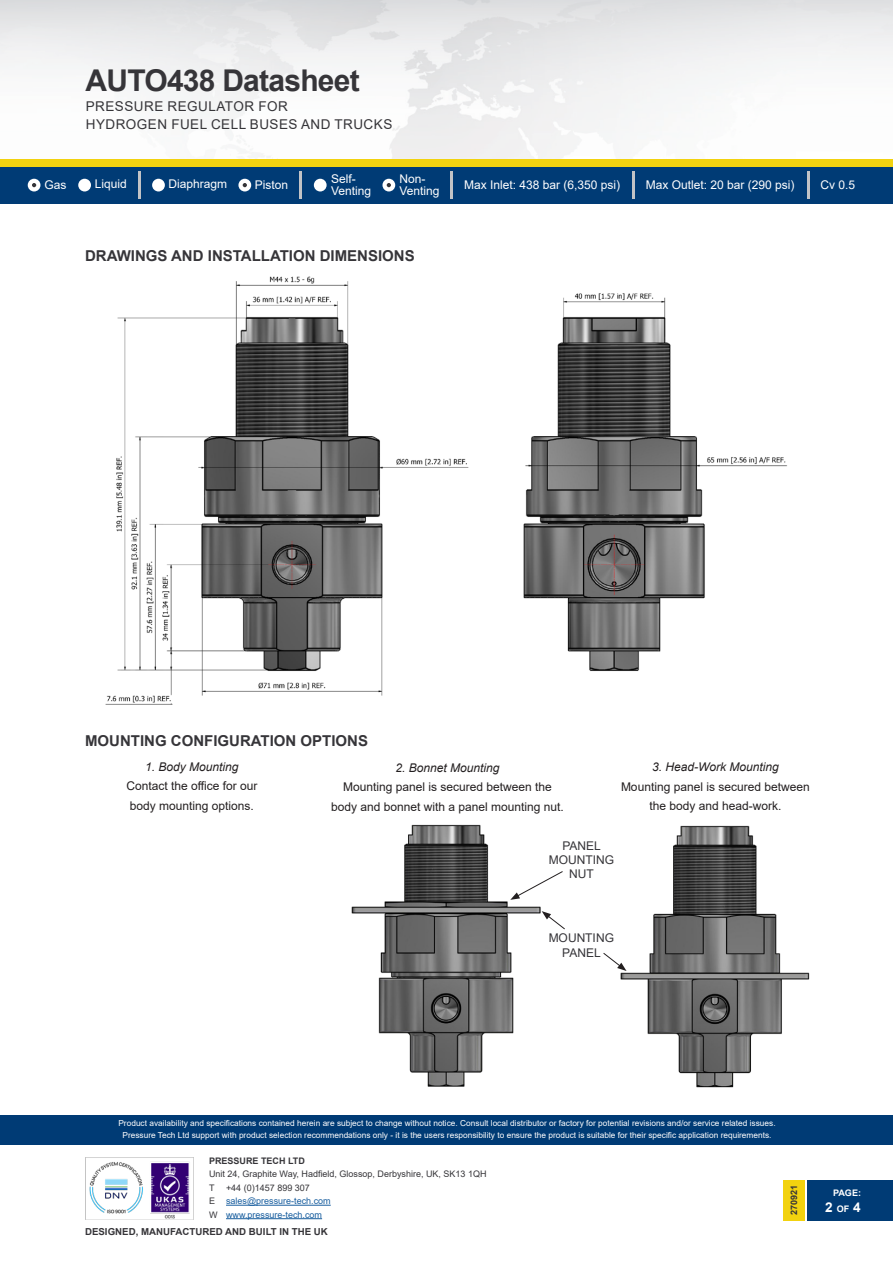
<style>
.page{position:relative;width:893px;height:1263px;background:#fff}
.page>*{position:absolute;margin:0;border:0;box-sizing:border-box;transform-origin:0 0}
.t1{font:700 30px "Arial";letter-spacing:-.025em;color:#363539}
.PT-Body_Copy{font:700 15px "Arial";color:#363539}
.t2{font:13.5px/18px "Arial";letter-spacing:.035em;color:#363539}
.t3{font:700 13.5px "Arial";color:#fff}
.PT-Body_Copy-2{font:12px/19.5px "Arial";color:#231f20}
.t4{font:12px/12px "Arial";color:#fff}
.PT-Body_Copy-3{font:italic 12px "Arial";color:#231f20}
.PT-Body_Copy-4{font:12px "Arial";color:#363539}
.t5{font:700 9.6px "Arial";color:#363539}
.t6{font:9px/13.5px "Arial";color:#175d9e}
.t7{font:9px/13.5px "Arial";color:#363539}
.t8{font:700 9px "Arial";color:#363539}
.t9{font:700 9px "Arial";color:#fff}
.t10{font:8.25px/12px "Arial";color:#fff;text-align:center}
.s1{color:#363539}
.s2{font-size:9px}
</style>
<div class="page">
<div style="left:0;top:1114px;width:893px;height:30px;background:#003b75"></div>
<div style="left:808px;top:1179px;width:85px;height:41px;background:#003b75"></div>
<div style="left:783px;top:1179px;width:21px;height:41px;background:#f2d20f"></div>
<div style="left:0;top:166px;width:893px;height:38px;background:#003b75"></div>
<div style="left:0;top:159px;width:893px;height:7px;background:#f2d20f"></div>
<div style="left:78px;top:179px;width:13px;height:12px;background:#fff;border-radius:50%"></div>
<div style="left:152px;top:179px;width:13px;height:12px;background:#fff;border-radius:50%"></div>
<div style="left:238px;top:179px;width:13px;height:12px;background:#fff;border-radius:50%"></div>
<hr style="left:451px;top:171px;width:2px;height:28px;background:#c2c3c6">
<hr style="left:632px;top:171px;width:3px;height:28px;background:#c2c3c6">
<hr style="left:807px;top:171px;width:2px;height:28px;background:#c2c3c6">
<hr style="left:138px;top:171px;width:2px;height:28px;background:#c2c3c6">
<div style="left:28px;top:179px;width:12px;height:12px;background:#fff;border-radius:50%"></div>
<svg style="left:32px;top:183px;width:4px;height:4px"></svg>
<svg style="left:243px;top:183px;width:4px;height:4px"></svg>
<div style="left:314px;top:179px;width:13px;height:12px;background:#fff;border-radius:50%"></div>
<div style="left:382px;top:179px;width:13px;height:12px;background:#fff;border-radius:50%"></div>
<hr style="left:300px;top:171px;width:2px;height:28px;background:#c2c3c6">
<svg style="left:387px;top:183px;width:4px;height:4px"></svg>
<hr style="left:226px;top:1205px;width:105px;height:1px;background:#175d9e">
<hr style="left:226px;top:1218px;width:96px;height:1px;background:#175d9e">
<img style="left:85px;top:1157px;width:109px;height:62px">
<img style="left:105px;top:276px;width:682px;height:429px">
<img style="left:351px;top:824px;width:191px;height:263px">
<img style="left:620px;top:825px;width:190px;height:263px">
<svg style="left:510px;top:871px;width:53px;height:29px"></svg>
<svg style="left:603px;top:952px;width:24px;height:19px"></svg>
<svg style="left:542px;top:911px;width:23px;height:19px"></svg>
<h1 class="t1" style="left:86px;top:59px;width:276px">AUTO438 Datasheet</h1>
<h3 class="t2" style="left:86px;top:97px;width:308px">PRESSURE REGULATOR FOR<br>HYDROGEN FUEL CELL BUSES AND TRUCKS</h3>
<h3 class="t4" style="left:331px;top:173px;width:42px">Self-<br>Venting</h3>
<h3 class="t4" style="left:399px;top:173px;width:42px">Non-<br>Venting</h3>
<h3 class="t4" style="left:44px;top:179px;width:24px">Gas</h3>
<h3 class="t4" style="left:95px;top:178px;width:34px">Liquid</h3>
<h3 class="t4" style="left:168px;top:178px;width:60px">Diaphragm</h3>
<h3 class="t4" style="left:255px;top:179px;width:35px">Piston</h3>
<h3 class="t4" style="left:464px;top:179px;width:158px">Max Inlet: 438 bar (6,350 psi)</h3>
<h3 class="t4" style="left:646px;top:179px;width:150px">Max Outlet: 20 bar (290 psi)</h3>
<h3 class="t4" style="left:821px;top:179px;width:36px">Cv 0.5</h3>
<p class="PT-Body_Copy" style="left:85px;top:245px;width:331px">DRAWINGS AND INSTALLATION DIMENSIONS</p>
<p class="PT-Body_Copy" style="left:85px;top:730px;width:285px">MOUNTING CONFIGURATION OPTIONS</p>
<p class="PT-Body_Copy-3" style="left:145px;top:759px;width:95px">1. Body Mounting</p>
<p class="PT-Body_Copy-2" style="left:126px;top:776px;width:133px">Contact the office for our body mounting options.</p>
<p class="PT-Body_Copy-3" style="left:395px;top:760px;width:106px">2. Bonnet Mounting</p>
<p class="PT-Body_Copy-2" style="left:331px;top:777px;width:234px;text-align:center">Mounting panel is secured between the body and bonnet with a panel mounting nut.</p>
<p class="PT-Body_Copy-3" style="left:652px;top:759px;width:128px">3. Head-Work Mounting</p>
<p class="PT-Body_Copy-2" style="left:621px;top:776px;width:190px">Mounting panel is secured between</p>
<p class="PT-Body_Copy-2" style="left:649px;top:796px;width:134px">the body and head-work.</p>
<p class="PT-Body_Copy-4" style="left:562px;top:837px;width:40px">PANEL</p>
<p class="PT-Body_Copy-4" style="left:549px;top:851px;width:67px">MOUNTING</p>
<p class="PT-Body_Copy-4" style="left:569px;top:866px;width:26px">NUT</p>
<p class="PT-Body_Copy-4" style="left:549px;top:930px;width:67px">MOUNTING</p>
<p class="PT-Body_Copy-4" style="left:562px;top:944px;width:40px">PANEL</p>
<p class="t10" style="left:118px;top:1117px;width:659px">Product availability and specifications contained herein are subject to change without notice. Consult local distributor or factory for potential revisions and/or service related issues.<br>Pressure Tech Ltd support with product selection recommendations only - it is the users responsibility to ensure the product is suitable for their specific application requirements.</p>
<p class="t8" style="left:209px;top:1154px;width:97px">PRESSURE TECH LTD</p>
<p class="t7" style="left:209px;top:1167px;width:279px">Unit 24, Graphite Way, Hadfield, Glossop, Derbyshire, UK, SK13 1QH<br>T</p>
<p class="t6" style="left:209px;top:1181px;width:123px;text-indent:17px"><span class="s1">+44 (0)1457 899 307<br>E</span> sales@pressure-tech.com<br><span class="s1">W</span> www.pressure-tech.com</p>
<p class="t5" style="left:85px;top:1225px;width:244px">DESIGNED, MANUFACTURED AND BUILT IN THE UK</p>
<p class="t8" style="left:788px;top:1215px;width:32px;rotate:-90deg">270921</p>
<p class="t9" style="left:833px;top:1186px;width:30px">PAGE:</p>
<p class="t3" style="left:825px;top:1198px;width:37px">2 <span class="s2">OF</span> 4</p>
</div>
